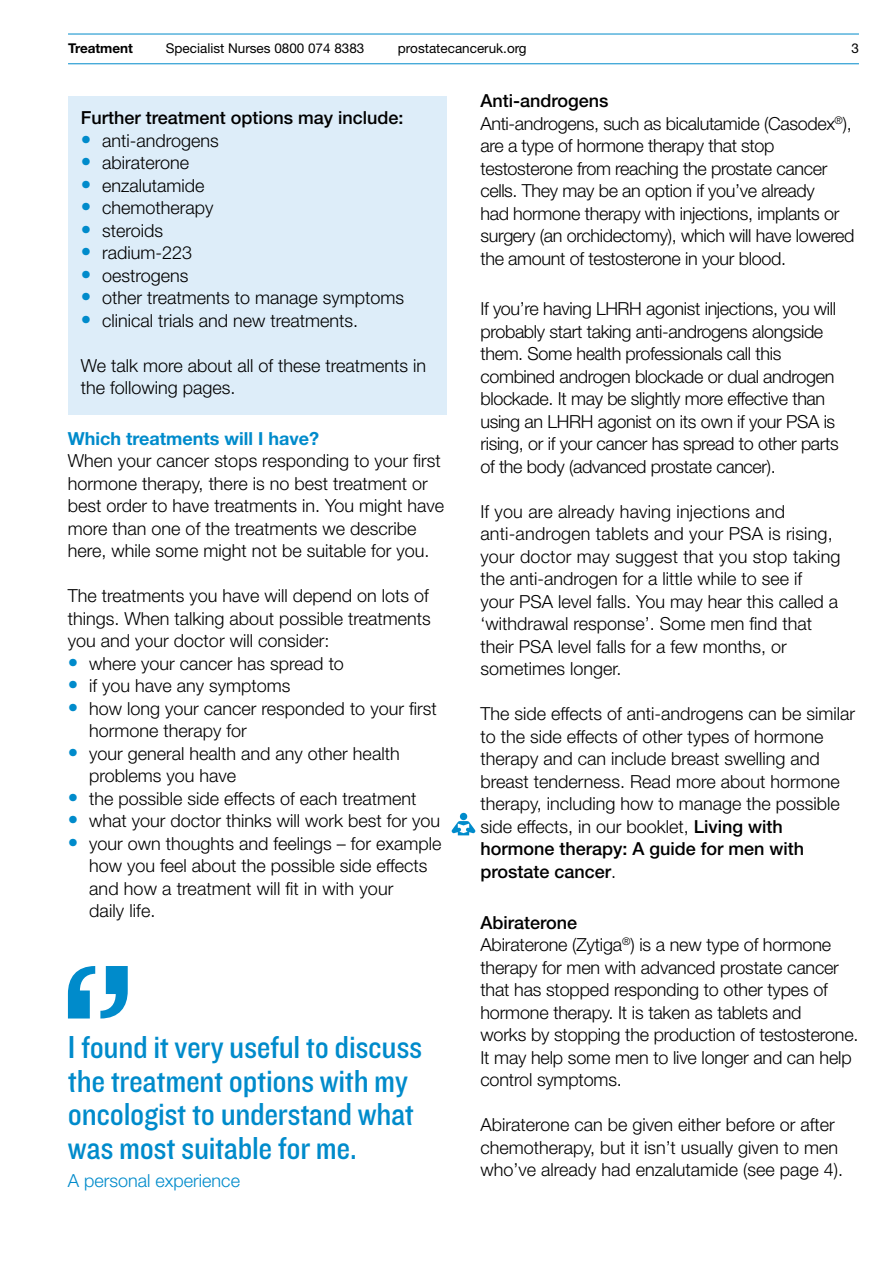
<style>
.page{position:relative;width:893px;height:1263px;background:#fff}
.page>*{position:absolute;margin:0;border:0;box-sizing:border-box;transform-origin:0 0}
.t1{font:33px/33.8px "Knockout 30 Junior Welterwt";letter-spacing:-.01em;color:#008bcb}
.t2{font:300 18px/22.5px "Helvetica Neue LT Std";color:#000}
.t3{font:300 18px/22.5px "Helvetica Neue LT Std";letter-spacing:-.02em;color:#000}
.t4{font:500 18px "Helvetica Neue LT Std";color:#000}
.t5{font:700 18px "Helvetica Neue LT Std";color:#008bcb}
.t6{font:300 18px "Helvetica Neue LT Std";color:#008bcb}
.t7{font:13.5px "Helvetica Neue LT Std";color:#000}
.t8{font:700 13.5px "Helvetica Neue LT Std";color:#000}
.s1{font-size:21px;color:#008bcb}
.s2{font-weight:500}
</style>
<div class="page">
<hr style="left:68px;top:34px;width:791px;height:1px;background:#008bcb">
<hr style="left:68px;top:63px;width:791px;height:1px;background:#008bcb">
<svg style="left:68px;top:966px;width:60px;height:52px"></svg>
<div style="left:460px;top:813px;width:7px;height:7px;background:#008bcb;border-radius:50%"></div>
<svg style="left:452px;top:821px;width:23px;height:14px"></svg>
<div style="left:68px;top:96px;width:379px;height:319px;background:#ddedf9"></div>
<p class="t8" style="left:68px;top:40px;width:67px">Treatment</p>
<p class="t7" style="left:166px;top:40px;width:200px">Specialist Nurses 0800 074 8383</p>
<p class="t7" style="left:398px;top:40px;width:130px">prostatecanceruk.org</p>
<p class="t7" style="left:851px;top:40px;width:9px">3</p>
<p class="t4" style="left:81px;top:107px;width:324px">Further treatment options may include:</p>
<p class="t2" style="left:81px;top:128px;width:139px"><span class="s1">•</span> anti-androgens</p>
<p class="t2" style="left:81px;top:151px;width:110px"><span class="s1">•</span> abiraterone</p>
<p class="t2" style="left:81px;top:173px;width:125px"><span class="s1">•</span> enzalutamide</p>
<p class="t2" style="left:81px;top:196px;width:134px"><span class="s1">•</span> chemotherapy</p>
<p class="t2" style="left:81px;top:218px;width:84px"><span class="s1">•</span> steroids</p>
<p class="t2" style="left:81px;top:241px;width:113px"><span class="s1">•</span> radium-223</p>
<p class="t2" style="left:81px;top:263px;width:109px"><span class="s1">•</span> oestrogens</p>
<p class="t2" style="left:81px;top:286px;width:325px"><span class="s1">•</span> other treatments to manage symptoms</p>
<p class="t2" style="left:81px;top:308px;width:279px"><span class="s1">•</span> clinical trials and new treatments.</p>
<p class="t2" style="left:81px;top:353px;width:347px">We talk more about all of these treatments in the following pages.</p>
<p class="t5" style="left:68px;top:427px;width:253px">Which treatments will I have?</p>
<p class="t2" style="left:68px;top:449px;width:378px">When your cancer stops responding to your first hormone therapy, there is no best treatment or best order to have treatments in. You might have more than one of the treatments we describe here, while some might not be suitable for you.</p>
<p class="t2" style="left:68px;top:584px;width:365px">The treatments you have will depend on lots of things. When talking about possible treatments you and your doctor will consider:</p>
<p class="t2" style="left:68px;top:652px;width:278px"><span class="s1">•</span> where your cancer has spread to</p>
<p class="t2" style="left:68px;top:674px;width:224px"><span class="s1">•</span> if you have any symptoms</p>
<p class="t2" style="left:89px;top:697px;width:349px;text-indent:-21px"><span class="s1">•</span> how long your cancer responded to your first hormone therapy for</p>
<p class="t2" style="left:89px;top:742px;width:312px;text-indent:-21px"><span class="s1">•</span> your general health and any other health problems you have</p>
<p class="t2" style="left:68px;top:787px;width:350px"><span class="s1">•</span> the possible side effects of each treatment</p>
<p class="t2" style="left:68px;top:809px;width:374px"><span class="s1">•</span> what your doctor thinks will work best for you</p>
<p class="t2" style="left:89px;top:832px;width:354px;text-indent:-21px"><span class="s1">•</span> your own thoughts and feelings – for example how you feel about the possible side effects and how a treatment will fit in with your<br>daily life.</p>
<h1 class="t1" style="left:68px;top:1029px;width:356px">I found it very useful to discuss the treatment options with my oncologist to understand what was most suitable for me.</h1>
<p class="t6" style="left:68px;top:1170px;width:174px">A personal experience</p>
<p class="t3" style="left:480px;top:89px;width:376px"><span class="s2">Anti-androgens<br></span>Anti-androgens, such as bicalutamide (Casodex<sup>®</sup>), are a type of hormone therapy that stop testosterone from reaching the prostate cancer cells. They may be an option if you’ve already<br>had hormone therapy with injections, implants or surgery (an orchidectomy), which will have lowered the amount of testosterone in your blood.</p>
<p class="t3" style="left:480px;top:297px;width:360px">If you’re having LHRH agonist injections, you will probably start taking anti-androgens alongside them. Some health professionals call this combined androgen blockade or dual androgen blockade. It may be slightly more effective than using an LHRH agonist on its own if your PSA is rising, or if your cancer has spread to other parts of the body (advanced prostate cancer).</p>
<p class="t2" style="left:480px;top:500px;width:362px">If you are already having injections and anti-androgen tablets and your PSA is rising, your doctor may suggest that you stop taking the anti-androgen for a little while to see if<br>your PSA level falls. You may hear this called a ‘withdrawal response’. Some men find that their PSA level falls for a few months, or sometimes longer.</p>
<p class="t2" style="left:480px;top:702px;width:376px">The side effects of anti-androgens can be similar to the side effects of other types of hormone therapy and can include breast swelling and breast tenderness. Read more about hormone therapy, including how to manage the possible side effects, in our booklet, <span class="s2">Living with hormone therapy: A guide for men with prostate cancer</span>.</p>
<p class="t2" style="left:480px;top:910px;width:380px"><span class="s2">Abiraterone<br></span>Abiraterone (Zytiga<sup>®</sup>) is a new type of hormone therapy for men with advanced prostate cancer that has stopped responding to other types of hormone therapy. It is taken as tablets and<br>works by stopping the production of testosterone.<br>It may help some men to live longer and can help control symptoms.</p>
<p class="t2" style="left:480px;top:1113px;width:364px">Abiraterone can be given either before or after chemotherapy, but it isn’t usually given to men who’ve already had enzalutamide (see page 4).</p>
</div>
